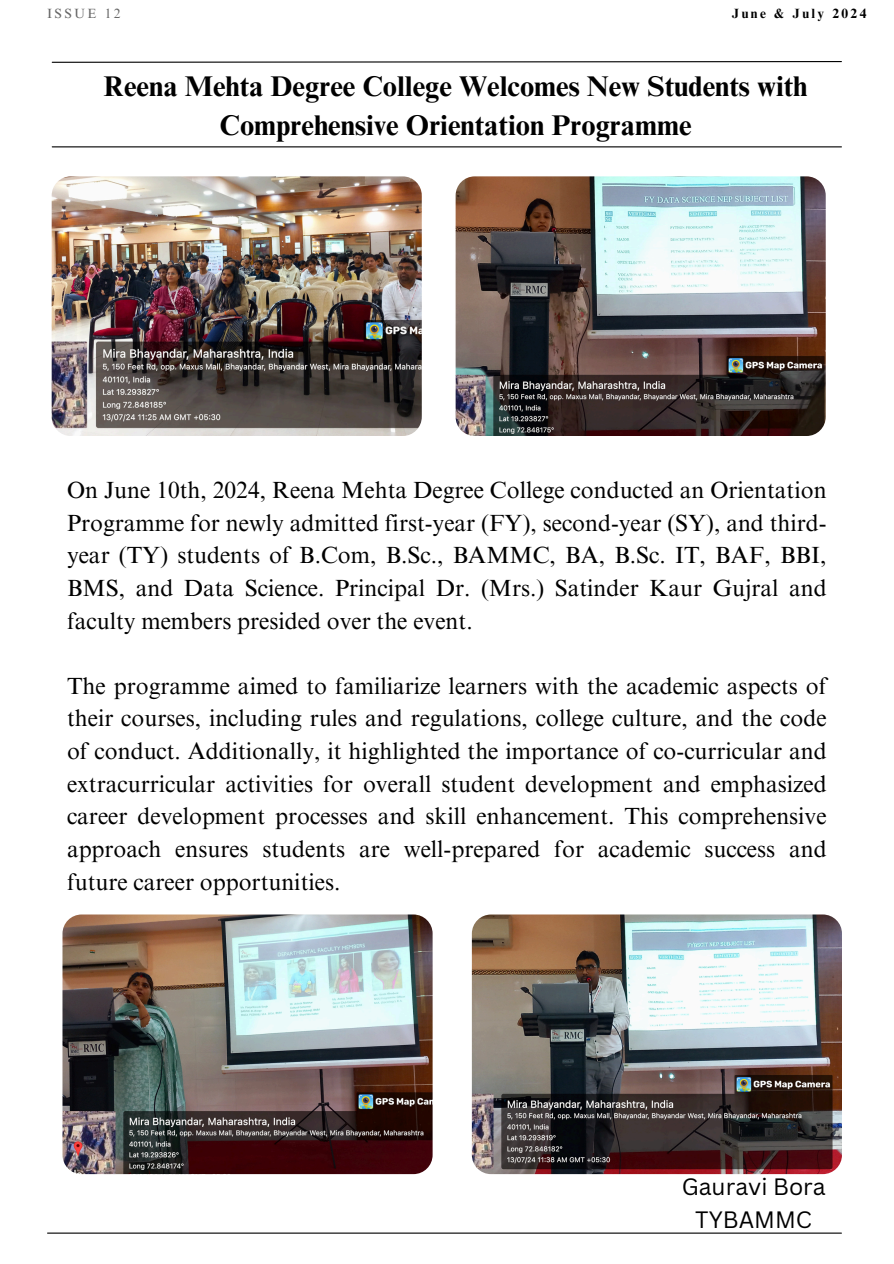
<style>
.page{position:relative;width:894px;height:1264px;background:#fff}
.page>*{position:absolute;margin:0;border:0;box-sizing:border-box;transform-origin:0 0}
.t1{font:700 28.5px/39.3px "Times NRMT Pro";color:#000;text-align:center}
.t2{font:23.4px/32.7px "Times NRMT Pro";color:#000;text-align:justify}
.t3{font:23.1px/32.2px "Canva Sans";color:#000;text-align:center}
.t4{font:700 13.35px "Times NRMT Pro";letter-spacing:.18em;color:#010101}
.t5{font:13.35px "Times NRMT Pro";letter-spacing:.18em;color:#666}
</style>
<div class="page">
<svg style="left:51px;top:61px;width:791px;height:2px"></svg>
<hr style="left:48px;top:1232px;width:793px;height:1px;background:#000">
<hr style="left:52px;top:146px;width:789px;height:1px;background:#000">
<img style="left:52px;top:176px;width:369px;height:260px;border-radius:19px">
<img style="left:455px;top:176px;width:370px;height:260px;border-radius:19px">
<img style="left:471px;top:914px;width:370px;height:260px;border-radius:19px">
<img style="left:62px;top:914px;width:370px;height:260px;border-radius:19px">
<h1 class="t5" style="left:47px;top:8px;width:75px">ISSUE 12</h1>
<p class="t4" style="left:731px;top:8px;width:136px">June &amp; July 2024</p>
<p class="t1" style="left:104px;top:70px;width:705px">Reena Mehta Degree College Welcomes New Students with<br>Comprehensive Orientation Programme</p>
<p class="t2" style="left:67px;top:476px;width:760px">On June 10th, 2024, Reena Mehta Degree College conducted an Orientation Programme for newly admitted first-year (FY), second-year (SY), and third&shy;year (TY) students of B.Com, B.Sc., BAMMC, BA, B.Sc. IT, BAF, BBI, BMS, and Data Science. Principal Dr. (Mrs.) Satinder Kaur Gujral and faculty members presided over the event.</p>
<p class="t2" style="left:67px;top:672px;width:760px">The programme aimed to familiarize learners with the academic aspects of their courses, including rules and regulations, college culture, and the code of conduct. Additionally, it highlighted the importance of co-curricular and extracurricular activities for overall student development and emphasized career development processes and skill enhancement. This comprehensive approach ensures students are well-prepared for academic success and future career opportunities.</p>
<h2 class="t3" style="left:681px;top:1170px;width:145px">Gauravi Bora<br>TYBAMMC</h2>
</div>
